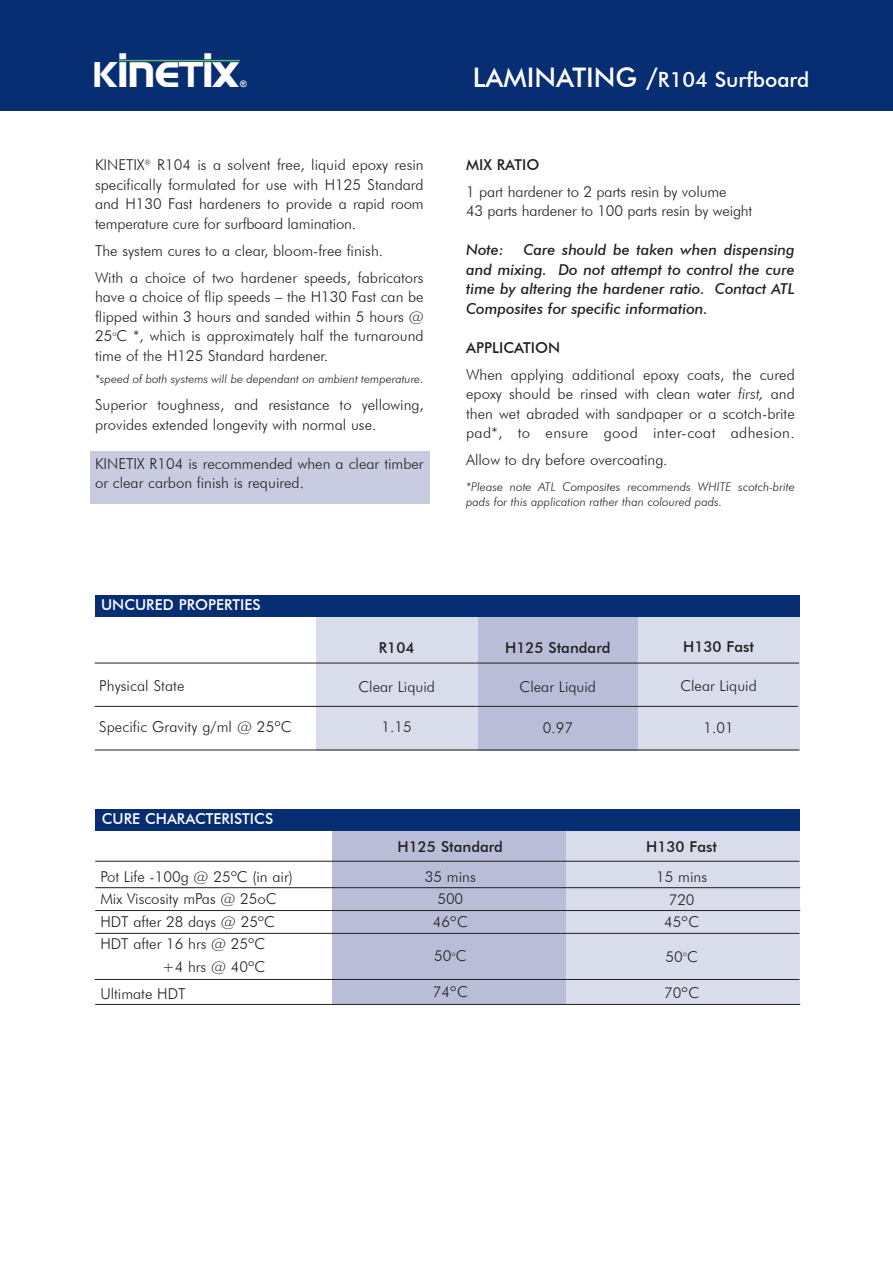
<style>
.page{position:relative;width:893px;height:1263px;background:#fff}
.page>*{position:absolute;margin:0;border:0;box-sizing:border-box;transform-origin:0 0}
.t1{font:48px "Denmark";color:#fff}
.t2{font:500 21px "Futura BT";color:#fff}
.t3{font:300 15px/19.5px "Futura BT";color:#231f20}
.t4{font:italic 500 15px/19.5px "Futura BT";color:#231f20;text-align:justify}
.t5{font:500 15px "Futura BT";color:#231f20}
.t6{font:500 15px "Futura BT";color:#fff}
.t7{font:italic 300 12px/15px "Futura BT";color:#231f20}
.t8{font:italic 300 11.85px "Futura BT";color:#231f20}
.t9{font:700 9px "Arial";color:#fff}
.s1{font-size:35.55px}
.s2{font-size:27px}
.s3{font-style:italic}
</style>
<div class="page">
<div style="left:90px;top:451px;width:340px;height:53px;background:#c9cce1"></div>
<div style="left:477px;top:616px;width:162px;height:135px;background:#b9bdd7"></div>
<div style="left:316px;top:616px;width:161px;height:135px;background:#d9dcea"></div>
<div style="left:638px;top:615px;width:161px;height:136px;background:#d9dcea"></div>
<hr style="left:95px;top:663px;width:704px;height:1px;background:#231f20">
<hr style="left:95px;top:706px;width:703px;height:1px;background:#231f20">
<hr style="left:95px;top:750px;width:704px;height:1px;background:#231f20">
<div style="left:95px;top:596px;width:704px;height:21px;background:#072e72"></div>
<div style="left:332px;top:830px;width:234px;height:174px;background:#b9bdd7"></div>
<div style="left:566px;top:831px;width:234px;height:174px;background:#d9dcea"></div>
<hr style="left:95px;top:887px;width:705px;height:1px;background:#231f20">
<hr style="left:95px;top:861px;width:704px;height:1px;background:#231f20">
<hr style="left:95px;top:910px;width:705px;height:1px;background:#231f20">
<hr style="left:95px;top:933px;width:704px;height:1px;background:#231f20">
<div style="left:0;top:0;width:893px;height:110px;background:#072e72"></div>
<hr style="left:119px;top:60px;width:121px;height:1px;background:#55bb68">
<div style="left:95px;top:809px;width:705px;height:21px;background:#072e72"></div>
<hr style="left:95px;top:979px;width:704px;height:1px;background:#231f20">
<hr style="left:95px;top:1004px;width:705px;height:1px;background:#231f20">
<h1 class="t1" style="left:93px;top:41px;width:147px"><span class="s1">K</span>ine<span class="s1">T</span>ix</h1>
<p class="t9" style="left:240px;top:79px;width:8px">®</p>
<p class="t3" style="left:95px;top:155px;width:330px;text-align:justify">KINETIX<sup>®</sup> R104 is a solvent free, liquid epoxy resin specifically formulated for use with H125 Standard and H130 Fast hardeners to provide a rapid room temperature cure for surfboard lamination.</p>
<p class="t3" style="left:95px;top:237px;width:330px;line-height:27px">The system cures to a clear, bloom-free finish.<br>With a choice of two hardener speeds, fabricators</p>
<p class="t3" style="left:95px;top:287px;width:330px;text-align:justify">have a choice of flip speeds – the H130 Fast can be flipped within 3 hours and sanded within 5 hours @ 25<sup>o</sup>C *, which is approximately half the turnaround time of the H125 Standard hardener.</p>
<p class="t8" style="left:95px;top:372px;width:330px">*speed of both systems will be dependant on ambient temperature.</p>
<p class="t3" style="left:95px;top:395px;width:330px">Superior toughness, and resistance to yellowing, provides extended longevity with normal use.</p>
<p class="t3" style="left:95px;top:454px;width:330px">KINETIX R104 is recommended when a clear timber or clear carbon finish is required.</p>
<h2 class="t2" style="left:473px;top:67px;width:338px"><span class="s2">LAMINATING /</span>R104 Surfboard</h2>
<p class="t5" style="left:466px;top:155px;width:75px">MIX RATIO</p>
<p class="t3" style="left:466px;top:182px;width:288px">1 part hardener to 2 parts resin by volume<br>43 parts hardener to 100 parts resin by weight</p>
<p class="t4" style="left:466px;top:240px;width:39px">Note:</p>
<p class="t4" style="left:466px;top:240px;width:330px;text-indent:57px">Care should be taken when dispensing and mixing. Do not attempt to control the cure time by altering the hardener ratio. Contact ATL Composites for specific information.</p>
<p class="t5" style="left:466px;top:338px;width:96px">APPLICATION</p>
<p class="t3" style="left:466px;top:365px;width:330px;text-align:justify">When applying additional epoxy coats, the cured epoxy should be rinsed with clean water <span class="s3">first,</span> and then wet abraded with sandpaper or a scotch-brite pad*, to ensure good inter-coat adhesion.</p>
<p class="t3" style="left:466px;top:450px;width:203px">Allow to dry before overcoating.</p>
<p class="t7" style="left:466px;top:479px;width:330px">*Please note ATL Composites recommends WHITE scotch-brite pads for this application rather than coloured pads.</p>
<p class="t6" style="left:101px;top:596px;width:161px">UNCURED PROPERTIES</p>
<p class="t3" style="left:99px;top:676px;width:87px">Physical State</p>
<p class="t3" style="left:99px;top:716px;width:194px">Specific Gravity g/ml @ 25ºC</p>
<p class="t6" style="left:102px;top:809px;width:173px">CURE CHARACTERISTICS</p>
<p class="t5" style="left:379px;top:638px;width:37px">R104</p>
<p class="t3" style="left:358px;top:676px;width:78px">Clear Liquid</p>
<p class="t3" style="left:382px;top:717px;width:32px">1.15</p>
<p class="t5" style="left:505px;top:639px;width:107px">H125 Standard</p>
<p class="t3" style="left:520px;top:677px;width:78px">Clear Liquid</p>
<p class="t3" style="left:543px;top:717px;width:32px">0.97</p>
<p class="t5" style="left:683px;top:638px;width:72px">H130 Fast</p>
<p class="t3" style="left:680px;top:676px;width:78px">Clear Liquid</p>
<p class="t3" style="left:703px;top:718px;width:32px">1.01</p>
<p class="t3" style="left:100px;top:866px;width:194px">Pot Life -100g @ 25ºC (in air)</p>
<p class="t3" style="left:100px;top:889px;width:178px">Mix Viscosity mPas @ 25oC</p>
<p class="t3" style="left:100px;top:911px;width:176px">HDT after 28 days @ 25ºC</p>
<p class="t3" style="left:100px;top:934px;width:166px">HDT after 16 hrs @ 25ºC</p>
<p class="t3" style="left:162px;top:956px;width:104px">+4 hrs @ 40ºC</p>
<p class="t3" style="left:100px;top:983px;width:87px">Ultimate HDT</p>
<p class="t5" style="left:398px;top:837px;width:107px">H125 Standard</p>
<p class="t3" style="left:425px;top:865px;width:52px;line-height:22.5px;text-align:center">35 mins<br>500<br>46ºC</p>
<p class="t3" style="left:434px;top:946px;width:34px">50<sup>o</sup>C</p>
<p class="t3" style="left:433px;top:982px;width:37px">74ºC</p>
<p class="t5" style="left:646px;top:838px;width:72px">H130 Fast</p>
<p class="t3" style="left:656px;top:866px;width:52px;line-height:22.5px;text-align:center">15 mins<br>720<br>45ºC</p>
<p class="t3" style="left:666px;top:947px;width:34px">50<sup>o</sup>C</p>
<p class="t3" style="left:664px;top:983px;width:37px">70ºC</p>
</div>
